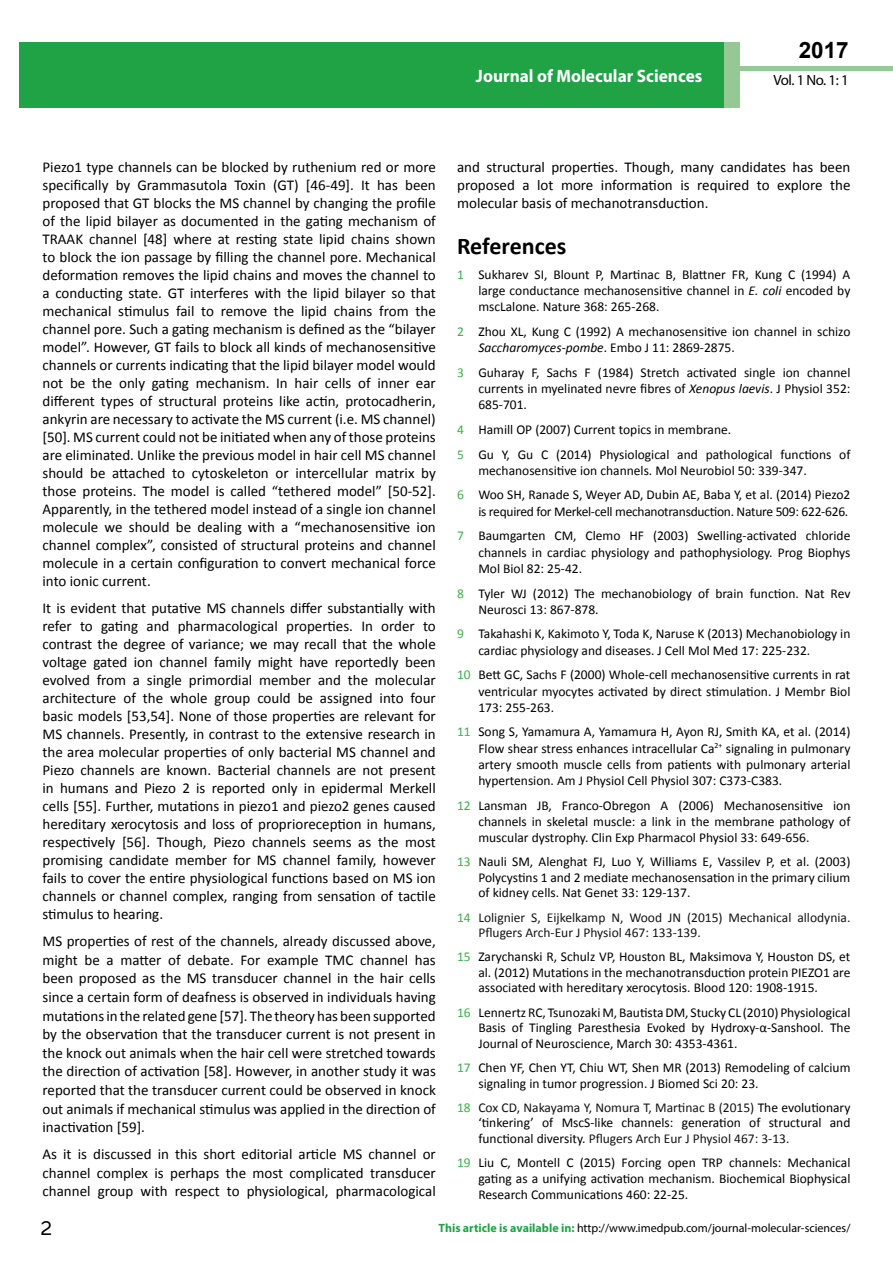
<style>
.page{position:relative;width:893px;height:1263px;background:#fff}
.page>*{position:absolute;margin:0;border:0;box-sizing:border-box;transform-origin:0 0}
.t1{font:25.5px "Tunga";color:#000}
.t2{font:700 24px "Calibri";color:#000}
.t3{font:700 22.5px "Arial";color:#000}
.t4{font:700 18px "Myriad Pro";color:#fff;scale:.96 1}
.t5{font:15px/18px "Calibri";color:#000;text-align:justify}
.t6{font:14.85px "Myriad Pro";color:#000}
.t7{font:13.5px/16.2px "Calibri";color:#000;text-align:justify}
.t8{font:13.5px/24.8px "Calibri";letter-spacing:-.02em;color:#000;text-align:right}
.t9{font:13.5px/15.6px "Calibri";color:#131413}
.t10{font:12px "Myriad Pro";color:#000}
.s1{color:#41ad49}
.s2{font-style:italic}
.s3{color:#131413}
.s4{font-weight:700;color:#1fa345}
</style>
<div class="page">
<div style="left:722px;top:66px;width:171px;height:5px;background:#96c996"></div>
<div style="left:19px;top:42px;width:706px;height:66px;background:#1fa345"></div>
<div style="left:725px;top:42px;width:15px;height:66px;background:#96c896"></div>
<p class="t4" style="left:476px;top:64px;width:237px">Journal of Molecular Sciences</p>
<h3 class="t3" style="left:799px;top:35px;width:52px">2017</h3>
<p class="t6" style="left:773px;top:71px;width:77px">Vol. 1 No. 1: 1</p>
<p class="t5" style="left:43px;top:158px;width:395px">Piezo1 type channels can be blocked by ruthenium red or more specifically by Grammasutola Toxin (GT) [46-49]. It has been proposed that GT blocks the MS channel by changing the profile of the lipid bilayer as documented in the gating mechanism of TRAAK channel [48] where at resting state lipid chains shown to block the ion passage by filling the channel pore. Mechanical deformation removes the lipid chains and moves the channel to a conducting state. GT interferes with the lipid bilayer so that mechanical stimulus fail to remove the lipid chains from the channel pore. Such a gating mechanism is defined as the “bilayer model”. However, GT fails to block all kinds of mechanosensitive channels or currents indicating that the lipid bilayer model would not be the only gating mechanism. In hair cells of inner ear different types of structural proteins like actin, protocadherin, ankyrin are necessary to activate the MS current (i.e. MS channel) [50]. MS current could not be initiated when any of those proteins are eliminated. Unlike the previous model in hair cell MS channel should be attached to cytoskeleton or intercellular matrix by those proteins. The model is called “tethered model” [50-52].<br>Apparently, in the tethered model instead of a single ion channel molecule we should be dealing with a “mechanosensitive ion channel complex”, consisted of structural proteins and channel molecule in a certain configuration to convert mechanical force into ionic current.</p>
<p class="t5" style="left:43px;top:599px;width:395px">It is evident that putative MS channels differ substantially with refer to gating and pharmacological properties. In order to contrast the degree of variance; we may recall that the whole voltage gated ion channel family might have reportedly been evolved from a single primordial member and the molecular architecture of the whole group could be assigned into four basic models [53,54]. None of those properties are relevant for MS channels. Presently, in contrast to the extensive research in the area molecular properties of only bacterial MS channel and Piezo channels are known. Bacterial channels are not present in humans and Piezo 2 is reported only in epidermal Merkell cells [55]. Further, mutations in piezo1 and piezo2 genes caused hereditary xerocytosis and loss of proprioreception in humans, respectively [56]. Though, Piezo channels seems as the most promising candidate member for MS channel family, however fails to cover the entire physiological functions based on MS ion channels or channel complex, ranging from sensation of tactile stimulus to hearing.</p>
<p class="t5" style="left:43px;top:932px;width:395px;line-height:18.6px">MS properties of rest of the channels, already discussed above, might be a matter of debate. For example TMC channel has been proposed as the MS transducer channel in the hair cells since a certain form of deafness is observed in individuals having mutations in the related gene [57]. The theory has been supported by the observation that the transducer current is not present in the knock out animals when the hair cell were stretched towards the direction of activation [58]. However, in another study it was reported that the transducer current could be observed in knock out animals if mechanical stimulus was applied in the direction of inactivation [59].</p>
<p class="t5" style="left:43px;top:1145px;width:395px;line-height:18.6px">As it is discussed in this short editorial article MS channel or channel complex is perhaps the most complicated transducer channel group with respect to physiological, pharmacological</p>
<p class="t5" style="left:457px;top:158px;width:395px">and structural properties. Though, many candidates has been proposed a lot more information is required to explore the molecular basis of mechanotransduction.</p>
<h2 class="t2" style="left:457px;top:231px;width:111px">References</h2>
<p class="t7" style="left:478px;top:266px;width:374px;text-indent:-21px"><span class="s1">1</span> Sukharev SI, Blount P, Martinac B, Blattner FR, Kung C (1994) A large conductance mechanosensitive channel in <span class="s2">E. coli</span> encoded by mscLalone. Nature 368: 265-268.</p>
<p class="t7" style="left:478px;top:323px;width:374px;text-indent:-21px"><span class="s1">2</span> Zhou XL, Kung C (1992) A mechanosensitive ion channel in schizo<br><span class="s2">Saccharomyces-pombe</span>. Embo J 11: 2869-2875.</p>
<p class="t7" style="left:478px;top:364px;width:374px;text-indent:-21px"><span class="s1">3</span> Guharay F, Sachs F (1984) Stretch activated single ion channel currents in myelinated nevre fibres of <span class="s2">Xenopus laevis</span>. J Physiol 352:<br>685-701.</p>
<p class="t7" style="left:457px;top:417px;width:395px;line-height:24.8px"><span class="s1">4</span> Hamill OP (2007) Current topics in membrane.<br><span class="s1">5</span> Gu Y, Gu C (2014) Physiological and pathological functions of</p>
<p class="t7" style="left:457px;top:458px;width:395px;line-height:24.8px;text-indent:21px">mechanosensitive ion channels. Mol Neurobiol 50: 339-347.<br><span class="s1">6</span> Woo SH, Ranade S, Weyer AD, Dubin AE, Baba Y, et al. (2014) Piezo2</p>
<p class="t8" style="left:457px;top:499px;width:395px">is required for Merkel-cell mechanotransduction. Nature 509: 622-626.<br><span class="s1">7</span> Baumgarten CM, Clemo HF (2003) Swelling-activated chloride</p>
<p class="t7" style="left:478px;top:544px;width:374px">channels in cardiac physiology and pathophysiology. Prog Biophys<br>Mol Biol 82: 25-42.</p>
<p class="t7" style="left:478px;top:585px;width:374px;text-indent:-21px"><span class="s1">8</span> Tyler WJ (2012) The mechanobiology of brain function. Nat Rev<br>Neurosci 13: 867-878.</p>
<p class="t7" style="left:478px;top:626px;width:374px;text-indent:-21px"><span class="s1">9</span> Takahashi K, Kakimoto Y, Toda K, Naruse K (2013) Mechanobiology in cardiac physiology and diseases. J Cell Mol Med 17: 225-232.</p>
<p class="t7" style="left:478px;top:667px;width:374px;text-indent:-21px"><span class="s1">10</span> Bett GC, Sachs F (2000) Whole-cell mechanosensitive currents in rat ventricular myocytes activated by direct stimulation. J Membr Biol 173: 255-263.</p>
<p class="t7" style="left:478px;top:724px;width:374px;text-indent:-21px"><span class="s1">11</span> Song S, Yamamura A, Yamamura H, Ayon RJ, Smith KA, et al. (2014)<br>Flow shear stress enhances intracellular Ca<sup>2+</sup> signaling in pulmonary artery smooth muscle cells from patients with pulmonary arterial hypertension. Am J Physiol Cell Physiol 307: C373-C383.</p>
<p class="t7" style="left:478px;top:797px;width:374px;text-indent:-21px"><span class="s1">12</span> Lansman JB, Franco-Obregon A (2006) Mechanosensitive ion channels in skeletal muscle: a link in the membrane pathology of muscular dystrophy. Clin Exp Pharmacol Physiol 33: 649-656.</p>
<p class="t7" style="left:478px;top:854px;width:374px;line-height:15.6px;text-indent:-21px"><span class="s1">13</span> Nauli SM, Alenghat FJ, Luo Y, Williams E, Vassilev P, et al. (2003)<br>Polycystins 1 and 2 mediate mechanosensation in the primary cilium of kidney cells. Nat Genet 33: 129-137.</p>
<p class="t9" style="left:478px;top:909px;width:374px;text-indent:-21px"><span class="s1">14</span> Lolignier S, Eijkelkamp N, Wood JN (2015) Mechanical allodynia.<br>Pflugers Arch-Eur J Physiol 467: 133-139.</p>
<p class="t7" style="left:478px;top:949px;width:374px;line-height:15.6px;text-indent:-21px"><span class="s1">15</span> Zarychanski R, Schulz VP, Houston BL, Maksimova Y, Houston DS, et al. (2012) Mutations in the mechanotransduction protein PIEZO1 are associated with hereditary xerocytosis. Blood 120: 1908-1915.</p>
<p class="t7" style="left:478px;top:1004px;width:374px;line-height:15.6px;text-indent:-21px"><span class="s1">16</span> Lennertz RC, Tsunozaki M, Bautista DM, Stucky CL (2010) Physiological Basis of Tingling Paresthesia Evoked by Hydroxy-α-Sanshool. The Journal of Neuroscience, March 30: 4353-4361.</p>
<p class="t7" style="left:478px;top:1060px;width:374px;line-height:15.6px;text-indent:-21px"><span class="s1">17</span> Chen YF, Chen YT, Chiu WT, Shen MR (2013) Remodeling of calcium signaling in tumor progression. J Biomed Sci 20: 23.</p>
<p class="t7" style="left:478px;top:1099px;width:374px;line-height:15.6px;text-indent:-21px"><span class="s1">18</span> <span class="s3">Cox CD, Nakayama Y, Nomura T, Martinac B (2015)</span> The evolutionary ‘tinkering’ of MscS-like channels: generation of structural and functional diversity. <span class="s3">Pflugers Arch Eur J Physiol 467: 3-13.</span></p>
<p class="t7" style="left:478px;top:1154px;width:374px;text-indent:-21px"><span class="s1">19</span> Liu C, Montell C (2015) Forcing open TRP channels: Mechanical gating as a unifying activation mechanism. Biochemical Biophysical Research Communications 460: 22-25.</p>
<h1 class="t1" style="left:41px;top:1211px;width:13px">2</h1>
<p class="t10" style="left:439px;top:1221px;width:413px"><span class="s4">This article is available in:</span> http://www.imedpub.com/journal-molecular-sciences/</p>
</div>
